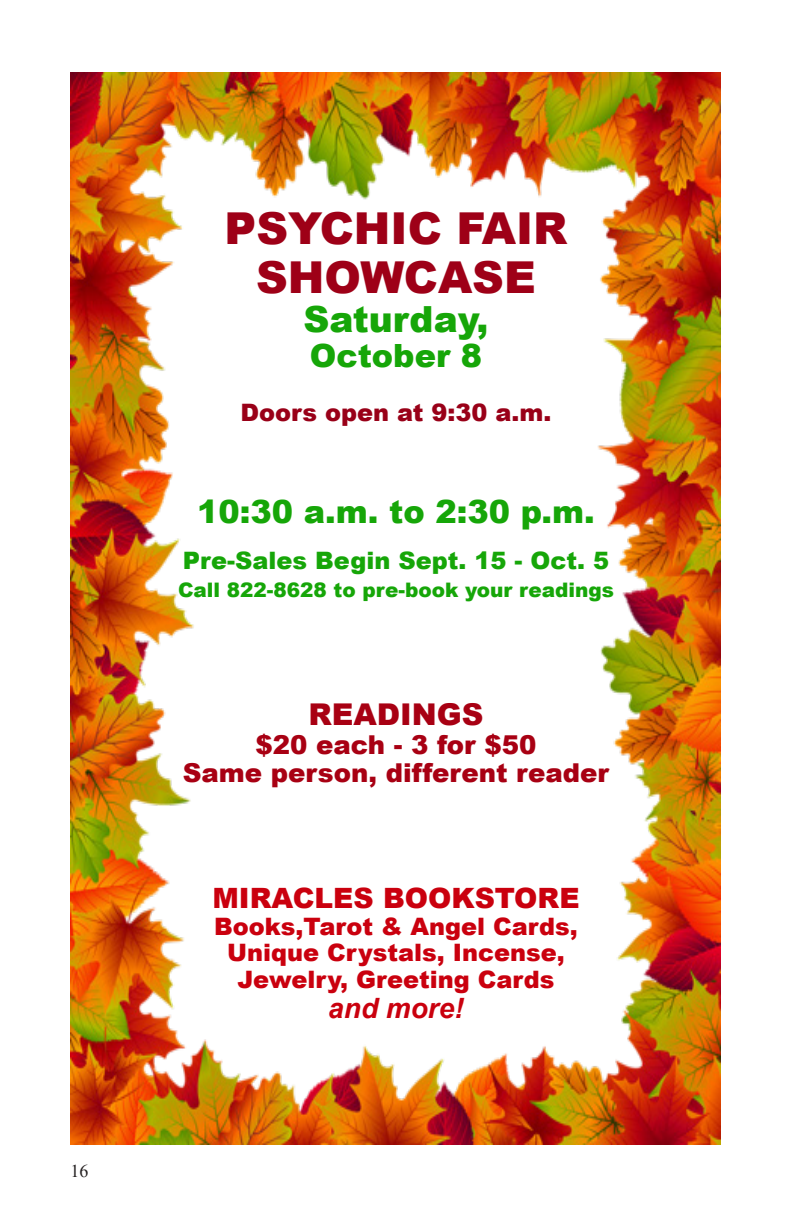
<style>
.page{position:relative;width:792px;height:1224px;background:#fff}
.page>*{position:absolute;margin:0;border:0;box-sizing:border-box;transform-origin:0 0}
.Subtitle{font:900 44px/48.4px "Arial";color:#9e0017;text-align:center}
.Subtitle-2{font:900 36px "Arial";color:#16a608}
.Subtitle-3{font:900 32px "Arial";color:#16a608}
.Subtitle-4{font:900 30px "Arial";color:#a80013}
.Subtitle-5{font:900 28px "Arial";color:#ca000e}
.Subtitle-6{font:italic 700 28px "Arial";color:#ca000e}
.Subtitle-7{font:900 26px/28.6px "Arial";color:#a80013;text-align:center}
.Subtitle-8{font:900 24px/26.4px "Arial";color:#ca000e;text-align:center}
.Subtitle-9{font:900 24px "Arial";color:#16a608}
.Subtitle-10{font:900 24px "Arial";color:#990018}
.Subtitle-11{font:900 20px "Arial";color:#16a608}
.t1{font:18px "Times New Roman";color:#231f20}
</style>
<div class="page">
<img style="left:70px;top:72px;width:650px;height:1072px">
<p class="t1" style="left:70px;top:1158px;width:19px">16</p>
<p class="Subtitle" style="left:225px;top:203px;width:344px">PSYCHIC FAIR<br>SHOWCASE</p>
<p class="Subtitle-2" style="left:303px;top:293px;width:187px">Saturday,</p>
<p class="Subtitle-3" style="left:310px;top:333px;width:174px">October 8</p>
<p class="Subtitle-10" style="left:241px;top:395px;width:312px">Doors open at 9:30 a.m.</p>
<p class="Subtitle-3" style="left:197px;top:488px;width:399px">10:30 a.m. to 2:30 p.m.</p>
<p class="Subtitle-9" style="left:183px;top:543px;width:428px">Pre-Sales Begin Sept. 15 - Oct. 5</p>
<p class="Subtitle-11" style="left:178px;top:575px;width:437px">Call 822-8628 to pre-book your readings</p>
<p class="Subtitle-4" style="left:309px;top:693px;width:176px">READINGS</p>
<p class="Subtitle-7" style="left:183px;top:730px;width:428px">$20 each - 3 for $50<br>Same person, different reader</p>
<p class="Subtitle-5" style="left:212px;top:878px;width:369px">MIRACLES BOOKSTORE</p>
<p class="Subtitle-8" style="left:214px;top:912px;width:365px">Books,Tarot &amp; Angel Cards,<br>Unique Crystals, Incense,<br>Jewelry, Greeting Cards</p>
<p class="Subtitle-6" style="left:328px;top:990px;width:137px">and more!</p>
</div>
